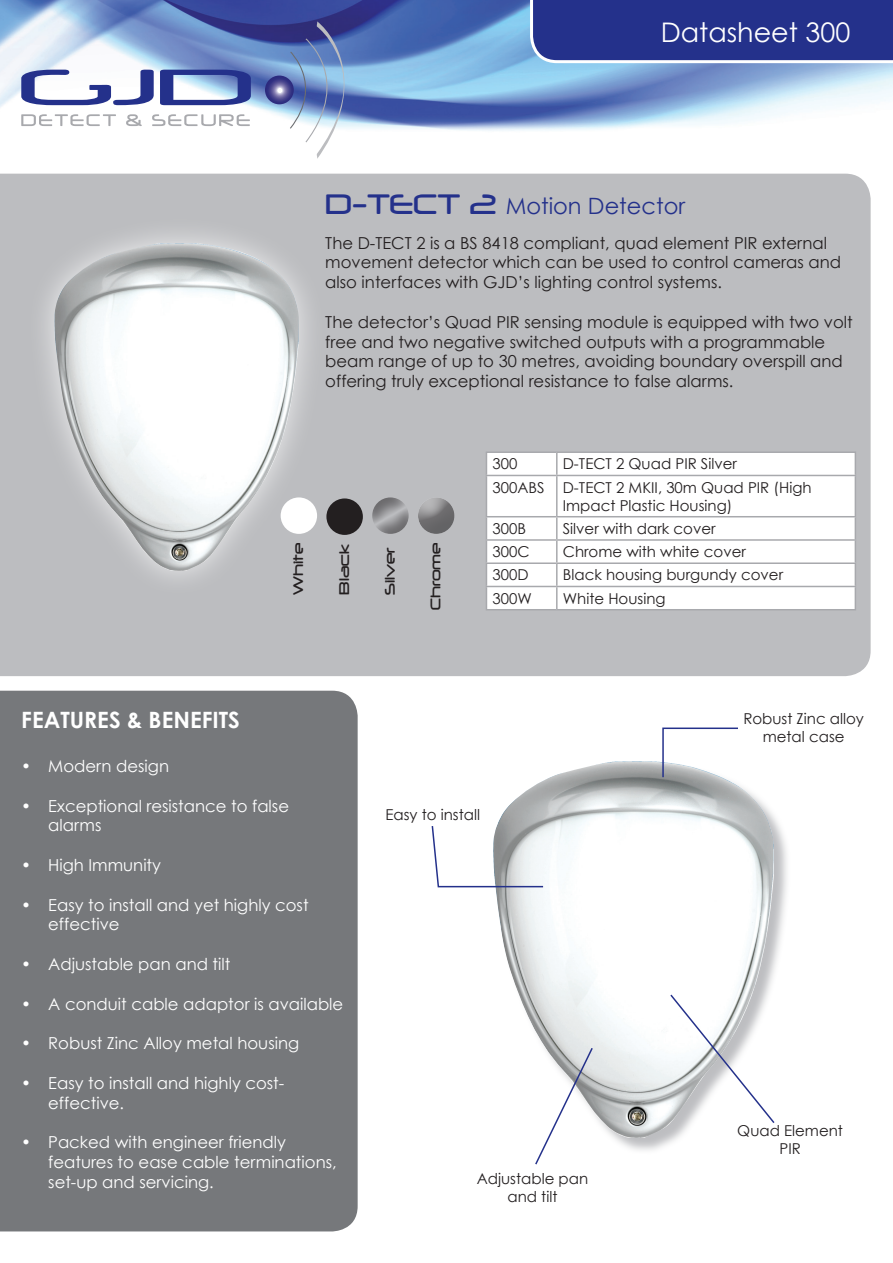
<style>
.page{position:relative;width:893px;height:1263px;background:#fff}
.page>*{position:absolute;margin:0;border:0;box-sizing:border-box;transform-origin:0 0}
.t1{font:27px "Century Gothic";color:#fff}
.t2{font:22.5px "Century Gothic";color:#24318b}
.t3{font:700 22.5px "Century Gothic";color:#fff}
.t4{font:16.5px/19.8px "Century Gothic";color:#231f20}
.t5{font:16.5px/19.8px "Century Gothic";color:#fff}
.t6{font:16.5px "Neuropol";color:#231f20}
.t7{font:15px/18px "Century Gothic";color:#231f20;text-align:center}
.s1{font-family:"Neuropol";font-size:33px}
</style>
<div class="page">
<img style="left:0;top:0;width:893px;height:131px">
<svg style="left:160px;top:70px;width:91px;height:35px"></svg>
<svg style="left:21px;top:70px;width:133px;height:35px"></svg>
<svg style="left:21px;top:114px;width:95px;height:12px"></svg>
<svg style="left:126px;top:114px;width:16px;height:12px"></svg>
<svg style="left:152px;top:114px;width:98px;height:12px"></svg>
<svg style="left:290px;top:21px;width:54px;height:138px"></svg>
<svg style="left:265px;top:76px;width:29px;height:28px"></svg>
<svg style="left:528px;top:0;width:365px;height:65px;background:#324094"></svg>
<div style="left:0;top:174px;width:871px;height:502px;background:#bcbdc0"></div>
<div style="left:27px;top:215px;width:299px;height:383px;background:#fff;opacity:.75"></div>
<img style="left:55px;top:243px;width:244px;height:328px">
<div style="left:281px;top:497px;width:36px;height:37px;background:#fff;border-radius:50%"></div>
<div style="left:326px;top:498px;width:37px;height:37px;background:#231f20;border-radius:50%"></div>
<div style="left:371px;top:497px;width:39px;height:39px;background:#231f20;opacity:.5"></div>
<div style="left:417px;top:497px;width:39px;height:26px;background:#fff;opacity:.75"></div>
<div style="left:417px;top:499px;width:39px;height:36px;background:#231f20;opacity:.75"></div>
<svg style="left:487px;top:453px;width:368px;height:156px"></svg>
<hr style="left:486px;top:451px;width:71px;height:2px;background:#a8a9ad">
<svg style="left:486px;top:453px;width:1px;height:22px"></svg>
<hr style="left:557px;top:451px;width:299px;height:2px;background:#a8a9ad">
<hr style="left:556px;top:453px;width:2px;height:22px;background:#a8a9ad">
<svg style="left:855px;top:453px;width:1px;height:22px"></svg>
<hr style="left:486px;top:475px;width:71px;height:1px;background:#a8a9ad">
<hr style="left:486px;top:476px;width:1px;height:40px;background:#a8a9ad">
<hr style="left:557px;top:475px;width:299px;height:1px;background:#a8a9ad">
<hr style="left:556px;top:476px;width:2px;height:40px;background:#a8a9ad">
<hr style="left:855px;top:476px;width:1px;height:40px;background:#a8a9ad">
<hr style="left:486px;top:516px;width:71px;height:1px;background:#a8a9ad">
<hr style="left:557px;top:516px;width:299px;height:1px;background:#a8a9ad">
<hr style="left:556px;top:517px;width:2px;height:22px;background:#a8a9ad">
<hr style="left:486px;top:539px;width:71px;height:2px;background:#a8a9ad">
<hr style="left:557px;top:539px;width:299px;height:2px;background:#a8a9ad">
<hr style="left:556px;top:541px;width:2px;height:21px;background:#a8a9ad">
<hr style="left:486px;top:562px;width:71px;height:2px;background:#a8a9ad">
<hr style="left:557px;top:562px;width:299px;height:2px;background:#a8a9ad">
<hr style="left:556px;top:564px;width:2px;height:22px;background:#a8a9ad">
<hr style="left:486px;top:586px;width:71px;height:1px;background:#a8a9ad">
<svg style="left:486px;top:517px;width:1px;height:92px"></svg>
<hr style="left:486px;top:609px;width:71px;height:1px;background:#a8a9ad">
<hr style="left:557px;top:586px;width:299px;height:1px;background:#a8a9ad">
<hr style="left:556px;top:587px;width:2px;height:22px;background:#a8a9ad">
<svg style="left:855px;top:517px;width:1px;height:92px"></svg>
<hr style="left:557px;top:609px;width:299px;height:1px;background:#a8a9ad">
<div style="left:0;top:691px;width:358px;height:540px;background:#76787b"></div>
<div style="left:494px;top:762px;width:297px;height:393px;background:#a8a9ad;opacity:.75"></div>
<img style="left:494px;top:761px;width:280px;height:377px">
<svg style="left:661px;top:727px;width:78px;height:52px"></svg>
<svg style="left:534px;top:1046px;width:60px;height:119px"></svg>
<svg style="left:431px;top:824px;width:114px;height:64px"></svg>
<svg style="left:669px;top:993px;width:107px;height:132px"></svg>
<p class="t1" style="left:661px;top:15px;width:191px">Datasheet 300</p>
<p class="t2" style="left:325px;top:192px;width:361px"><span class="s1">D-TECT 2</span> Motion Detector</p>
<p class="t4" style="left:325px;top:233px;width:517px">The D-TECT 2 is a BS 8418 compliant, quad element PIR external movement detector which can be used to control cameras and also interfaces with GJD’s lighting control systems.</p>
<p class="t4" style="left:325px;top:312px;width:529px">The detector’s Quad PIR sensing module is equipped with two volt free and two negative switched outputs with a programmable beam range of up to 30 metres, avoiding boundary overspill and offering truly exceptional resistance to false alarms.</p>
<p class="t6" style="left:290px;top:595px;width:53px;rotate:-90deg">White</p>
<p class="t6" style="left:335px;top:595px;width:52px;rotate:-90deg">Black</p>
<p class="t6" style="left:381px;top:595px;width:49px;rotate:-90deg">Silver</p>
<p class="t6" style="left:427px;top:610px;width:70px;rotate:-90deg">Chrome</p>
<p class="t7" style="left:492px;top:455px;width:26px">300</p>
<p class="t7" style="left:563px;top:455px;width:176px">D-TECT 2 Quad PIR Silver</p>
<p class="t7" style="left:492px;top:478px;width:54px">300ABS</p>
<p class="t7" style="left:563px;top:478px;width:250px;text-align:left">D-TECT 2 MKII, 30m Quad PIR (High<br>Impact Plastic Housing)</p>
<p class="t7" style="left:492px;top:519px;width:35px">300B</p>
<p class="t7" style="left:563px;top:519px;width:154px">Silver with dark cover</p>
<p class="t7" style="left:492px;top:543px;width:39px">300C</p>
<p class="t7" style="left:563px;top:543px;width:185px">Chrome with white cover</p>
<p class="t7" style="left:492px;top:566px;width:38px">300D</p>
<p class="t7" style="left:563px;top:566px;width:222px">Black housing burgundy cover</p>
<p class="t7" style="left:492px;top:589px;width:41px">300W</p>
<p class="t7" style="left:563px;top:589px;width:104px">White Housing</p>
<p class="t3" style="left:21px;top:706px;width:220px">FEATURES &amp; BENEFITS</p>
<p class="t5" style="left:21px;top:756px;width:149px">• Modern design</p>
<p class="t5" style="left:48px;top:795px;width:242px;text-indent:-27px">• Exceptional resistance to false alarms</p>
<p class="t5" style="left:21px;top:855px;width:141px">• High Immunity</p>
<p class="t5" style="left:48px;top:894px;width:262px;text-indent:-27px">• Easy to install and yet highly cost effective</p>
<p class="t5" style="left:21px;top:954px;width:211px">• Adjustable pan and tilt</p>
<p class="t5" style="left:21px;top:993px;width:324px">• A conduit cable adaptor is available</p>
<p class="t5" style="left:21px;top:1033px;width:279px">• Robust Zinc Alloy metal housing</p>
<p class="t5" style="left:48px;top:1073px;width:238px;text-indent:-27px">• Easy to install and highly cost&shy;effective.</p>
<p class="t5" style="left:48px;top:1132px;width:290px;text-indent:-27px">• Packed with engineer friendly features to ease cable terminations, set-up and servicing.</p>
<p class="t7" style="left:385px;top:806px;width:96px">Easy to install</p>
<p class="t7" style="left:477px;top:1170px;width:113px">Adjustable pan and tilt</p>
<p class="t7" style="left:743px;top:709px;width:122px">Robust Zinc alloy metal case</p>
<p class="t7" style="left:737px;top:1121px;width:107px">Quad Element<br>PIR</p>
</div>
